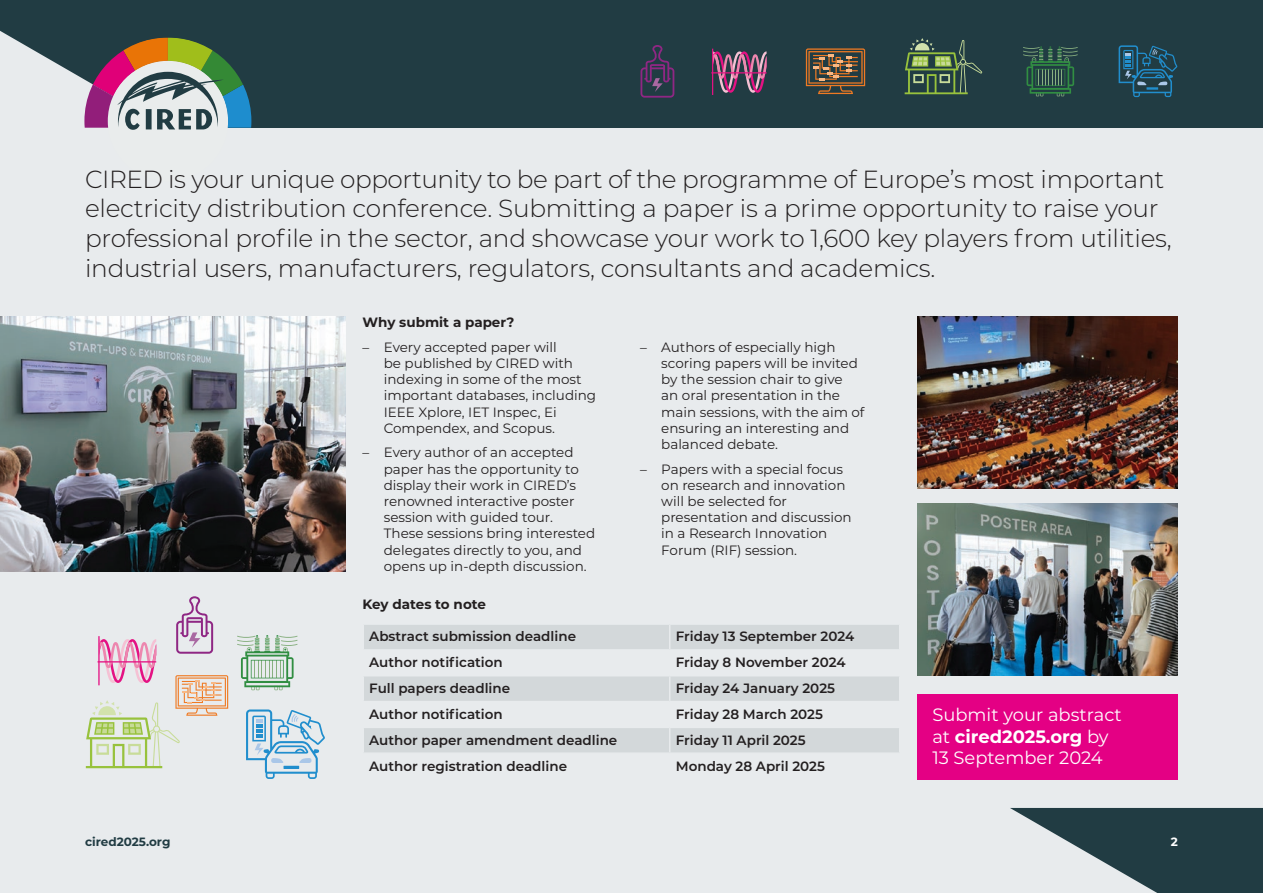
<style>
.page{position:relative;width:1263px;height:893px;background:#e8ebed}
.page>*{position:absolute;margin:0;border:0;box-sizing:border-box;transform-origin:0 0}
.t1{font:300 24.75px/29.7px "Montserrat";letter-spacing:-.01em;color:#231f20}
.t2{font:17.85px/21.5px "Montserrat";color:#fff}
.t3{font:13.5px/16.2px "Montserrat";color:#231f20}
.t4{font:600 13.5px "Montserrat";color:#231f20}
.t5{font:700 13.5px "Montserrat";color:#231f20}
.t6{font:700 12px "Montserrat";color:#213c43}
.t7{font:700 12px "Montserrat";color:#fff}
.s1{font-weight:700}
</style>
<div class="page">
<div style="left:200px;top:0;width:1063px;height:128px;background:#213c43"></div>
<svg style="left:0;top:0;width:252px;height:128px;fill:#213c43"></svg>
<svg style="left:84px;top:37px;width:167px;height:93px"></svg>
<img style="left:0;top:317px;width:345px;height:254px">
<img style="left:917px;top:317px;width:261px;height:171px">
<img style="left:917px;top:504px;width:261px;height:171px">
<svg style="left:364px;top:625px;width:535px;height:127px;fill:#d3d8da"></svg>
<hr style="left:362px;top:649px;width:308px;height:2px;background:#e8ebed">
<hr style="left:670px;top:649px;width:230px;height:2px;background:#e8ebed">
<hr style="left:362px;top:675px;width:308px;height:1px;background:#e8ebed">
<hr style="left:670px;top:675px;width:230px;height:1px;background:#e8ebed">
<hr style="left:362px;top:701px;width:308px;height:1px;background:#e8ebed">
<hr style="left:670px;top:701px;width:230px;height:1px;background:#e8ebed">
<hr style="left:362px;top:727px;width:308px;height:1px;background:#e8ebed">
<hr style="left:670px;top:727px;width:230px;height:1px;background:#e8ebed">
<svg style="left:669px;top:625px;width:1px;height:127px"></svg>
<svg style="left:640px;top:45px;width:34px;height:53px"></svg>
<svg style="left:711px;top:49px;width:55px;height:46px"></svg>
<svg style="left:806px;top:48px;width:59px;height:46px"></svg>
<svg style="left:905px;top:38px;width:77px;height:56px"></svg>
<svg style="left:1023px;top:46px;width:55px;height:50px"></svg>
<svg style="left:1118px;top:45px;width:59px;height:52px"></svg>
<svg style="left:86px;top:596px;width:142px;height:172px"></svg>
<svg style="left:237px;top:635px;width:61px;height:55px"></svg>
<svg style="left:246px;top:709px;width:79px;height:70px"></svg>
<div style="left:917px;top:694px;width:261px;height:86px;background:#e40084"></div>
<svg style="left:1010px;top:808px;width:253px;height:85px"></svg>
<p class="t1" style="left:85px;top:163px;width:1088px">CIRED is your unique opportunity to be part of the programme of Europe’s most important electricity distribution conference. Submitting a paper is a prime opportunity to raise your professional profile in the sector, and showcase your work to 1,600 key players from utilities, industrial users, manufacturers, regulators, consultants and academics.</p>
<p class="t5" style="left:362px;top:312px;width:153px">Why submit a paper?</p>
<p class="t3" style="left:384px;top:338px;width:214px;text-indent:-21px">– Every accepted paper will<br>be published by CIRED with indexing in some of the most important databases, including<br>IEEE Xplore, IET Inspec, Ei<br>Compendex, and Scopus.</p>
<p class="t3" style="left:384px;top:444px;width:213px;text-indent:-21px">– Every author of an accepted paper has the opportunity to display their work in CIRED’s renowned interactive poster session with guided tour.<br>These sessions bring interested delegates directly to you, and opens up in-depth discussion.</p>
<p class="t3" style="left:661px;top:338px;width:205px;text-indent:-21px">– Authors of especially high scoring papers will be invited by the session chair to give<br>an oral presentation in the main sessions, with the aim of ensuring an interesting and balanced debate.</p>
<p class="t3" style="left:661px;top:460px;width:192px;text-indent:-21px">– Papers with a special focus on research and innovation will be selected for presentation and discussion in a Research Innovation<br>Forum (RIF) session.</p>
<p class="t6" style="left:85px;top:833px;width:87px">cired2025.org</p>
<p class="t5" style="left:362px;top:594px;width:125px">Key dates to note</p>
<p class="t4" style="left:369px;top:627px;width:208px">Abstract submission deadline</p>
<p class="t4" style="left:676px;top:627px;width:180px">Friday 13 September 2024</p>
<p class="t4" style="left:369px;top:653px;width:135px">Author notification</p>
<p class="t4" style="left:676px;top:653px;width:171px">Friday 8 November 2024</p>
<p class="t4" style="left:369px;top:679px;width:142px">Full papers deadline</p>
<p class="t4" style="left:676px;top:679px;width:161px">Friday 24 January 2025</p>
<p class="t4" style="left:369px;top:704px;width:135px">Author notification</p>
<p class="t4" style="left:676px;top:704px;width:149px">Friday 28 March 2025</p>
<p class="t4" style="left:369px;top:730px;width:250px">Author paper amendment deadline</p>
<p class="t4" style="left:676px;top:730px;width:131px">Friday 11 April 2025</p>
<p class="t4" style="left:369px;top:756px;width:199px">Author registration deadline</p>
<p class="t4" style="left:676px;top:756px;width:151px">Monday 28 April 2025</p>
<p class="t2" style="left:932px;top:703px;width:191px">Submit your abstract at <span class="s1">cired2025.org</span> by<br>13 September 2024</p>
<p class="t7" style="left:1171px;top:833px;width:9px">2</p>
</div>
